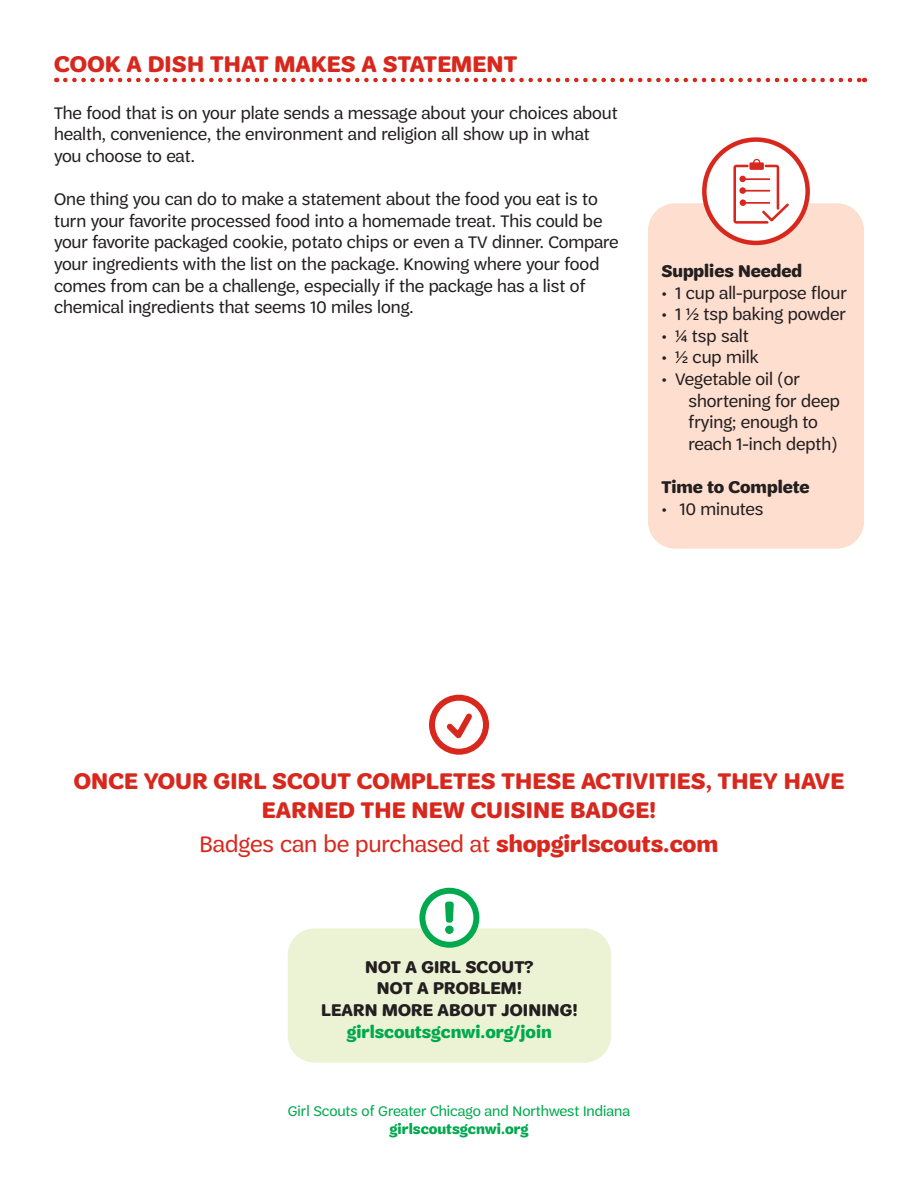
<style>
.page{position:relative;width:918px;height:1188px;background:#fff}
.page>*{position:absolute;margin:0;border:0;box-sizing:border-box;transform-origin:0 0}
.t1{font:700 24px/28.8px "Trefoil Sans";letter-spacing:.01em;color:#d8281e;text-align:center}
.t2{font:24px "Trefoil Sans";color:#d8281e}
.t3{font:18px/21.6px "Trefoil Sans";color:#231f20}
.t4{font:700 18px "Trefoil Sans";letter-spacing:.01em;color:#231f20}
.t5{font:700 18px "Trefoil Sans";color:#00a94e}
.t6{font:15px "Trefoil Sans";color:#00a94e}
.t7{font:700 15px "Trefoil Sans";color:#00a94e}
.s1{font-weight:700}
</style>
<div class="page">
<svg style="left:65px;top:78px;width:800px;height:4px"></svg>
<div style="left:648px;top:203px;width:216px;height:346px;background:#fddecf;border-radius:27px"></div>
<div style="left:704px;top:140px;width:104px;height:103px;background:#fff;border-radius:50%"></div>
<div style="left:702px;top:137px;width:108px;height:108px;border:4px solid #d8281e;border-radius:50%"></div>
<svg style="left:733px;top:159px;width:56px;height:65px"></svg>
<svg style="left:441px;top:708px;width:36px;height:37px"></svg>
<div style="left:429px;top:695px;width:60px;height:60px;border:6px solid #d8281e;border-radius:50%"></div>
<div style="left:288px;top:928px;width:323px;height:135px;background:#ecf3d4;border-radius:27px"></div>
<svg style="left:422px;top:891px;width:54px;height:54px"></svg>
<div style="left:419px;top:888px;width:60px;height:60px;border:6px solid #00a94e;border-radius:50%"></div>
<svg style="left:445px;top:902px;width:9px;height:32px"></svg>
<p class="t1" style="left:54px;top:50px;width:465px">COOK A DISH THAT MAKES A STATEMENT</p>
<p class="t3" style="left:54px;top:102px;width:565px">The food that is on your plate sends a message about your choices about health, convenience, the environment and religion all show up in what you choose to eat.</p>
<p class="t3" style="left:54px;top:188px;width:566px">One thing you can do to make a statement about the food you eat is to turn your favorite processed food into a homemade treat. This could be your favorite packaged cookie, potato chips or even a TV dinner. Compare your ingredients with the list on the package. Knowing where your food comes from can be a challenge, especially if the package has a list of chemical ingredients that seems 10 miles long.</p>
<p class="t4" style="left:662px;top:261px;width:142px">Supplies Needed</p>
<p class="t3" style="left:662px;top:282px;width:187px">• 1 cup all-purpose flour</p>
<p class="t3" style="left:662px;top:304px;width:186px">• 1 1/2 tsp baking powder</p>
<p class="t3" style="left:662px;top:325px;width:89px">• 1/4 tsp salt</p>
<p class="t3" style="left:662px;top:347px;width:99px">• 1/2 cup milk</p>
<p class="t3" style="left:688px;top:368px;width:153px;text-indent:-27px">• Vegetable oil (or shortening for deep frying; enough to reach 1-inch depth)</p>
<p class="t4" style="left:662px;top:477px;width:149px">Time to Complete</p>
<p class="t3" style="left:662px;top:498px;width:104px">• 10 minutes</p>
<p class="t1" style="left:74px;top:767px;width:772px">ONCE YOUR GIRL SCOUT COMPLETES THESE ACTIVITIES, THEY HAVE<br>EARNED THE NEW CUISINE BADGE!</p>
<p class="t2" style="left:199px;top:831px;width:521px">Badges can be purchased at <span class="s1">shopgirlscouts.com</span></p>
<p class="t4" style="left:365px;top:957px;width:170px">NOT A GIRL SCOUT?</p>
<p class="t4" style="left:377px;top:978px;width:146px">NOT A PROBLEM!</p>
<p class="t4" style="left:321px;top:1000px;width:258px">LEARN MORE ABOUT JOINING!</p>
<p class="t5" style="left:347px;top:1022px;width:206px">girlscoutsgcnwi.org/join</p>
<p class="t6" style="left:288px;top:1103px;width:344px">Girl Scouts of Greater Chicago and Northwest Indiana</p>
<p class="t7" style="left:390px;top:1121px;width:140px">girlscoutsgcnwi.org</p>
</div>
